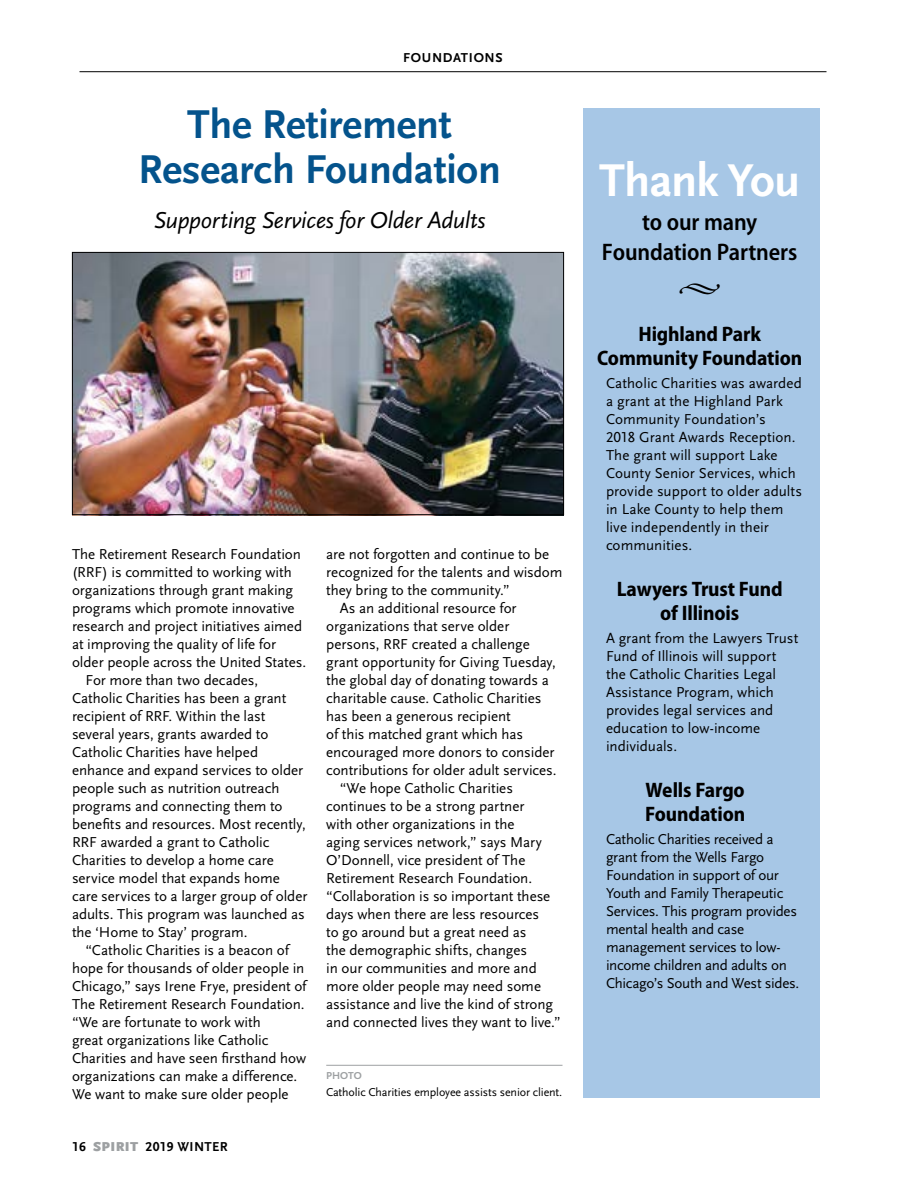
<style>
.page{position:relative;width:918px;height:1188px;background:#fff}
.page>*{position:absolute;margin:0;border:0;box-sizing:border-box;transform-origin:0 0}
.t1{font:700 48px "Scala Sans LF";letter-spacing:-.02em;color:#fff}
.t2{font:700 42px/45px "Scala Sans LF";letter-spacing:-.005em;color:#04538c;text-align:center}
.t3{font:italic 24px "Scala Sans LF";letter-spacing:-.01em;color:#000}
.t4{font:600 semi-condensed 24px/30px "Myriad Pro";letter-spacing:-.005em;color:#000;text-align:center}
.t5{font:700 semi-condensed 21px/24px "Myriad Pro";letter-spacing:-.005em;color:#000;text-align:center}
.t6{font:15px/18px "Scala Sans LF";letter-spacing:-.005em;color:#000}
.t7{font:700 13.5px "Scala Sans LF";letter-spacing:.025em;color:#000}
.t8{font:700 13.5px "Scala Sans LF";letter-spacing:.05em;color:#000}
.t9{font:12px "Scala Sans LF";letter-spacing:-.01em;color:#000}
.t10{font:700 10.5px "Scala Sans LF";color:#9da0a2}
.s1{font-family:"Scala Sans";font-weight:900;color:#9da0a2}
</style>
<div class="page">
<hr style="left:80px;top:71px;width:746px;height:1px;background:#000">
<hr style="left:326px;top:1065px;width:236px;height:1px;background:#9da0a2">
<div style="left:584px;top:108px;width:236px;height:990px;background:#a7c7e6"></div>
<img style="left:74px;top:254px;width:488px;height:259px">
<div style="left:72px;top:252px;width:492px;height:263px;border:1px solid #000"></div>
<p class="t8" style="left:403px;top:51px;width:101px">FOUNDATIONS</p>
<h2 class="t2" style="left:138px;top:103px;width:364px">The Retirement<br>Research Foundation</h2>
<h3 class="t3" style="left:153px;top:207px;width:334px">Supporting Services for Older Adults</h3>
<p class="t6" style="left:72px;top:545px;width:231px">The Retirement Research Foundation</p>
<p class="t6" style="left:72px;top:563px;width:221px">(RRF) is committed to working with</p>
<p class="t6" style="left:72px;top:581px;width:223px">organizations through grant making</p>
<p class="t6" style="left:72px;top:599px;width:224px">programs which promote innovative</p>
<p class="t6" style="left:72px;top:617px;width:232px">research and project initiatives aimed</p>
<p class="t6" style="left:72px;top:635px;width:206px">at improving the quality of life for</p>
<p class="t6" style="left:72px;top:653px;width:236px">older people across the United States.</p>
<p class="t6" style="left:86px;top:671px;width:174px">For more than two decades,</p>
<p class="t6" style="left:72px;top:689px;width:216px">Catholic Charities has been a grant</p>
<p class="t6" style="left:72px;top:707px;width:195px">recipient of RRF. Within the last</p>
<p class="t6" style="left:72px;top:725px;width:198px">several years, grants awarded to</p>
<p class="t6" style="left:72px;top:743px;width:188px">Catholic Charities have helped</p>
<p class="t6" style="left:72px;top:761px;width:233px">enhance and expand services to older</p>
<p class="t6" style="left:72px;top:779px;width:209px">people such as nutrition outreach</p>
<p class="t6" style="left:72px;top:797px;width:212px">programs and connecting them to</p>
<p class="t6" style="left:72px;top:815px;width:235px">benefits and resources. Most recently,</p>
<p class="t6" style="left:72px;top:833px;width:199px">RRF awarded a grant to Catholic</p>
<p class="t6" style="left:72px;top:851px;width:203px">Charities to develop a home care</p>
<p class="t6" style="left:72px;top:869px;width:209px">service model that expands home</p>
<p class="t6" style="left:72px;top:887px;width:237px">care services to a larger group of older</p>
<p class="t6" style="left:72px;top:905px;width:234px">adults. This program was launched as</p>
<p class="t6" style="left:72px;top:923px;width:177px">the ‘Home to Stay’ program.</p>
<p class="t6" style="left:86px;top:941px;width:205px">“Catholic Charities is a beacon of</p>
<p class="t6" style="left:72px;top:959px;width:234px">hope for thousands of older people in</p>
<p class="t6" style="left:72px;top:977px;width:236px">Chicago,” says Irene Frye, president of</p>
<p class="t6" style="left:72px;top:995px;width:234px">The Retirement Research Foundation.</p>
<p class="t6" style="left:72px;top:1013px;width:190px">“We are fortunate to work with</p>
<p class="t6" style="left:72px;top:1031px;width:198px">great organizations like Catholic</p>
<p class="t6" style="left:72px;top:1049px;width:236px">Charities and have seen firsthand how</p>
<p class="t6" style="left:72px;top:1067px;width:227px">organizations can make a difference.</p>
<p class="t6" style="left:72px;top:1085px;width:218px">We want to make sure older people</p>
<p class="t7" style="left:72px;top:1139px;width:157px">16 <span class="s1">SPIRIT</span> 2019 WINTER</p>
<p class="t6" style="left:326px;top:545px;width:224px">are not forgotten and continue to be</p>
<p class="t6" style="left:326px;top:563px;width:238px">recognized for the talents and wisdom</p>
<p class="t6" style="left:326px;top:581px;width:185px">they bring to the community.”</p>
<p class="t6" style="left:340px;top:599px;width:178px">As an additional resource for</p>
<p class="t6" style="left:326px;top:617px;width:185px">organizations that serve older</p>
<p class="t6" style="left:326px;top:635px;width:205px">persons, RRF created a challenge</p>
<p class="t6" style="left:326px;top:653px;width:231px">grant opportunity for Giving Tuesday,</p>
<p class="t6" style="left:326px;top:671px;width:224px">the global day of donating towards a</p>
<p class="t6" style="left:326px;top:689px;width:217px">charitable cause. Catholic Charities</p>
<p class="t6" style="left:326px;top:707px;width:186px">has been a generous recipient</p>
<p class="t6" style="left:326px;top:725px;width:199px">of this matched grant which has</p>
<p class="t6" style="left:326px;top:743px;width:230px">encouraged more donors to consider</p>
<p class="t6" style="left:326px;top:761px;width:232px">contributions for older adult services.</p>
<p class="t6" style="left:340px;top:779px;width:175px">“We hope Catholic Charities</p>
<p class="t6" style="left:326px;top:797px;width:200px">continues to be a strong partner</p>
<p class="t6" style="left:326px;top:815px;width:190px">with other organizations in the</p>
<p class="t6" style="left:326px;top:833px;width:217px">aging services network,” says Mary</p>
<p class="t6" style="left:326px;top:851px;width:201px">O’Donnell, vice president of The</p>
<p class="t6" style="left:326px;top:869px;width:207px">Retirement Research Foundation.</p>
<p class="t6" style="left:326px;top:887px;width:226px">“Collaboration is so important these</p>
<p class="t6" style="left:326px;top:905px;width:214px">days when there are less resources</p>
<p class="t6" style="left:326px;top:923px;width:202px">to go around but a great need as</p>
<p class="t6" style="left:326px;top:941px;width:202px">the demographic shifts, changes</p>
<p class="t6" style="left:326px;top:959px;width:212px">in our communities and more and</p>
<p class="t6" style="left:326px;top:977px;width:216px">more older people may need some</p>
<p class="t6" style="left:326px;top:995px;width:228px">assistance and live the kind of strong</p>
<p class="t6" style="left:326px;top:1013px;width:236px">and connected lives they want to live.”</p>
<p class="t10" style="left:326px;top:1070px;width:37px">PHOTO</p>
<p class="t9" style="left:326px;top:1085px;width:238px">Catholic Charities employee assists senior client.</p>
<h1 class="t1" style="left:599px;top:154px;width:203px">Thank You</h1>
<h3 class="t4" style="left:602px;top:207px;width:197px">to our many<br>Foundation Partners</h3>
<h3 class="t5" style="left:597px;top:322px;width:207px">Highland Park<br>Community Foundation</h3>
<p class="t6" style="left:606px;top:374px;width:198px">Catholic Charities was awarded a grant at the Highland Park<br>Community Foundation’s<br>2018 Grant Awards Reception.<br>The grant will support Lake<br>County Senior Services, which provide support to older adults in Lake County to help them live independently in their communities.</p>
<h3 class="t5" style="left:617px;top:577px;width:168px">Lawyers Trust Fund of Illinois</h3>
<p class="t6" style="left:606px;top:629px;width:194px">A grant from the Lawyers Trust<br>Fund of Illinois will support the Catholic Charities Legal<br>Assistance Program, which provides legal services and education to low-income individuals.</p>
<h3 class="t5" style="left:645px;top:778px;width:102px;text-align:left">Wells Fargo<br>Foundation</h3>
<p class="t6" style="left:606px;top:830px;width:195px">Catholic Charities received a grant from the Wells Fargo<br>Foundation in support of our<br>Youth and Family Therapeutic<br>Services. This program provides mental health and case management services to low&shy;income children and adults on<br>Chicago’s South and West sides.</p>
</div>
